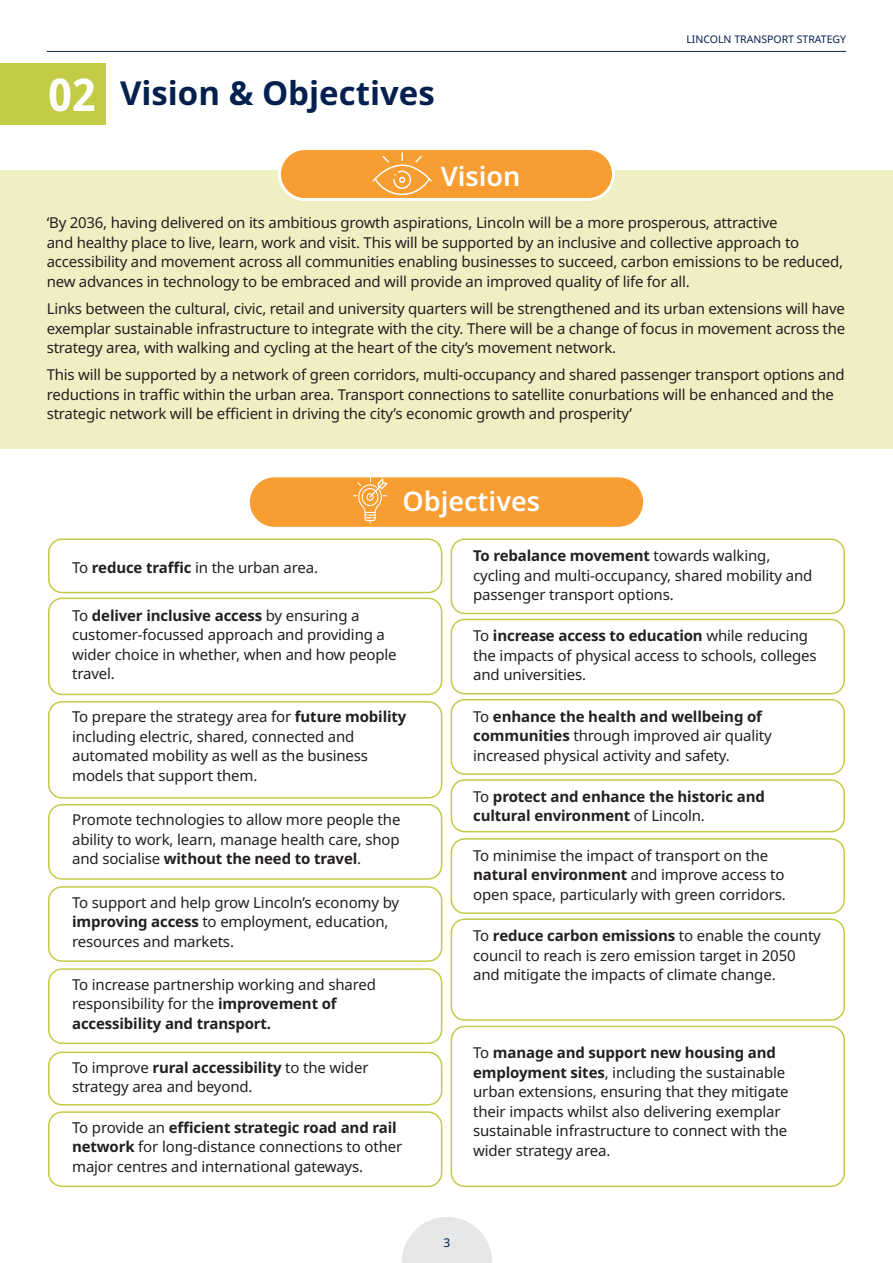
<style>
.page{position:relative;width:893px;height:1263px;background:#fff}
.page>*{position:absolute;margin:0;border:0;box-sizing:border-box;transform-origin:0 0}
.t1{font:700 semi-condensed 45px "Noto Sans";color:#fff}
.t2{font:700 33px "Noto Sans";color:#04204f}
.t3{font:600 27px "Noto Sans";color:#fff}
.t4{font:15px/19.5px "Noto Sans Regular 2";letter-spacing:-.01em;color:#231f20}
.t5{font:15px/19.5px "Noto Sans";letter-spacing:-.015em;color:#231f20}
.t6{font:700 15px/19.5px "Noto Sans";letter-spacing:-.01em;color:#231f20}
.t7{font:12px "Noto Sans Regular 2";color:#04204f}
.t8{font:10.5px "Noto Sans Regular 2";color:#04204f}
.s1{font-family:"Noto Sans Bold 2"}
.s2{font-family:"Noto Sans";font-weight:700}
.s3{font-family:"Noto Sans Regular 2";font-weight:400}
</style>
<div class="page">
<hr style="left:47px;top:51px;width:799px;height:1px;background:#142750">
<div style="left:0;top:170px;width:893px;height:279px;background:#f0efc3"></div>
<div style="left:0;top:63px;width:105px;height:61px;background:#c3cb46"></div>
<div style="left:279px;top:149px;width:334px;height:51px;background:#f89d31;border-radius:26px"></div>
<div style="left:278px;top:147px;width:337px;height:54px;border:3px solid #fff;border-radius:26px"></div>
<svg style="left:373px;top:152px;width:59px;height:43px"></svg>
<div style="left:248px;top:476px;width:397px;height:52px;background:#f89d31;border-radius:26px"></div>
<div style="left:247px;top:474px;width:399px;height:56px;border:3px solid #fff;border-radius:26px"></div>
<svg style="left:353px;top:477px;width:34px;height:46px"></svg>
<div style="left:48px;top:538px;width:394px;height:55px;border:2px solid #c3cb46;border-radius:14px"></div>
<div style="left:48px;top:598px;width:394px;height:97px;border:2px solid #c3cb46;border-radius:14px"></div>
<div style="left:48px;top:701px;width:394px;height:98px;border:2px solid #c3cb46;border-radius:14px"></div>
<div style="left:48px;top:804px;width:394px;height:76px;border:2px solid #c3cb46;border-radius:14px"></div>
<div style="left:48px;top:886px;width:394px;height:76px;border:2px solid #c3cb46;border-radius:14px"></div>
<div style="left:48px;top:968px;width:394px;height:76px;border:2px solid #c3cb46;border-radius:14px"></div>
<div style="left:48px;top:1051px;width:394px;height:54px;border:2px solid #c3cb46;border-radius:14px"></div>
<div style="left:48px;top:1111px;width:394px;height:76px;border:2px solid #c3cb46;border-radius:14px"></div>
<div style="left:451px;top:538px;width:394px;height:76px;border:2px solid #c3cb46;border-radius:14px"></div>
<div style="left:451px;top:619px;width:394px;height:75px;border:2px solid #c3cb46;border-radius:14px"></div>
<div style="left:451px;top:699px;width:394px;height:76px;border:2px solid #c3cb46;border-radius:14px"></div>
<div style="left:451px;top:779px;width:394px;height:53px;border:2px solid #c3cb46;border-radius:13px"></div>
<div style="left:451px;top:838px;width:394px;height:76px;border:2px solid #c3cb46;border-radius:14px"></div>
<div style="left:451px;top:918px;width:394px;height:103px;border:2px solid #c3cb46;border-radius:14px"></div>
<div style="left:451px;top:1026px;width:394px;height:161px;border:2px solid #c3cb46;border-radius:14px"></div>
<svg style="left:402px;top:1217px;width:90px;height:46px"></svg>
<h1 class="t1" style="left:48px;top:63px;width:50px">02</h1>
<h2 class="t2" style="left:120px;top:70px;width:316px">Vision &amp; Objectives</h2>
<p class="t8" style="left:686px;top:31px;width:161px">LINCOLN TRANSPORT STRATEGY</p>
<p class="t3" style="left:441px;top:158px;width:81px">Vision</p>
<p class="t4" style="left:47px;top:214px;width:798px">‘By 2036, having delivered on its ambitious growth aspirations, Lincoln will be a more prosperous, attractive<br>and healthy place to live, learn, work and visit. This will be supported by an inclusive and collective approach to accessibility and movement across all communities enabling businesses to succeed, carbon emissions to be reduced, new advances in technology to be embraced and will provide an improved quality of life for all.</p>
<p class="t4" style="left:47px;top:299px;width:800px;text-align:justify">Links between the cultural, civic, retail and university quarters will be strengthened and its urban extensions will have exemplar sustainable infrastructure to integrate with the city. There will be a change of focus in movement across the strategy area, with walking and cycling at the heart of the city’s movement network.</p>
<p class="t4" style="left:47px;top:365px;width:799px">This will be supported by a network of green corridors, multi-occupancy and shared passenger transport options and</p>
<p class="t5" style="left:47px;top:385px;width:789px">reductions in traffic within the urban area. Transport connections to satellite conurbations will be enhanced and the strategic network will be efficient in driving the city’s economic growth and prosperity’</p>
<p class="t3" style="left:402px;top:482px;width:139px">Objectives</p>
<p class="t4" style="left:72px;top:558px;width:247px">To <span class="s1">reduce traffic</span> in the urban area.</p>
<p class="t4" style="left:72px;top:606px;width:326px">To <span class="s2">deliver inclusive access</span> by ensuring a customer-focussed approach and providing a wider choice in whether, when and how people travel.</p>
<p class="t4" style="left:72px;top:707px;width:336px">To prepare the strategy area for <span class="s2">future mobility </span>including electric, shared, connected and automated mobility as well as the business models that support them.</p>
<p class="t4" style="left:72px;top:810px;width:330px;text-align:justify">Promote technologies to allow more people the ability to work, learn, manage health care, shop and socialise <span class="s2">without the need to travel</span>.</p>
<p class="t4" style="left:72px;top:893px;width:329px">To support and help grow Lincoln’s economy by <span class="s2">improving access</span> to employment, education, resources and markets.</p>
<p class="t4" style="left:72px;top:975px;width:305px">To increase partnership working and shared responsibility for the <span class="s2">improvement of accessibility and transport.</span></p>
<p class="t4" style="left:72px;top:1058px;width:298px">To improve <span class="s2">rural accessibility</span> to the wider strategy area and beyond.</p>
<p class="t4" style="left:72px;top:1118px;width:332px">To provide an <span class="s1">efficient strategic road and rail </span><span class="s2">network</span> for long-distance connections to other major centres and international gateways.</p>
<p class="t4" style="left:473px;top:546px;width:341px"><span class="s2">To rebalance movement</span> towards walking, cycling and multi-occupancy, shared mobility and passenger transport options.</p>
<p class="t4" style="left:473px;top:626px;width:345px">To <span class="s2">increase access to education</span> while reducing the impacts of physical access to schools, colleges and universities.</p>
<p class="t4" style="left:473px;top:707px;width:300px">To <span class="s2">enhance the health and wellbeing of communities</span> through improved air quality increased physical activity and safety.</p>
<p class="t6" style="left:473px;top:787px;width:293px"><span class="s3">To</span> protect and enhance the historic and cultural environment <span class="s3">of Lincoln.</span></p>
<p class="t4" style="left:473px;top:846px;width:314px">To minimise the impact of transport on the <span class="s2">natural environment</span> and improve access to open space, particularly with green corridors.</p>
<p class="t4" style="left:473px;top:926px;width:349px">To <span class="s2">reduce carbon emissions</span> to enable the county council to reach is zero emission target in 2050 and mitigate the impacts of climate change.</p>
<p class="t4" style="left:473px;top:1043px;width:317px">To <span class="s2">manage and support new housing and employment sites</span>, including the sustainable urban extensions, ensuring that they mitigate their impacts whilst also delivering exemplar sustainable infrastructure to connect with the wider strategy area.</p>
<p class="t7" style="left:444px;top:1234px;width:8px">3</p>
</div>
